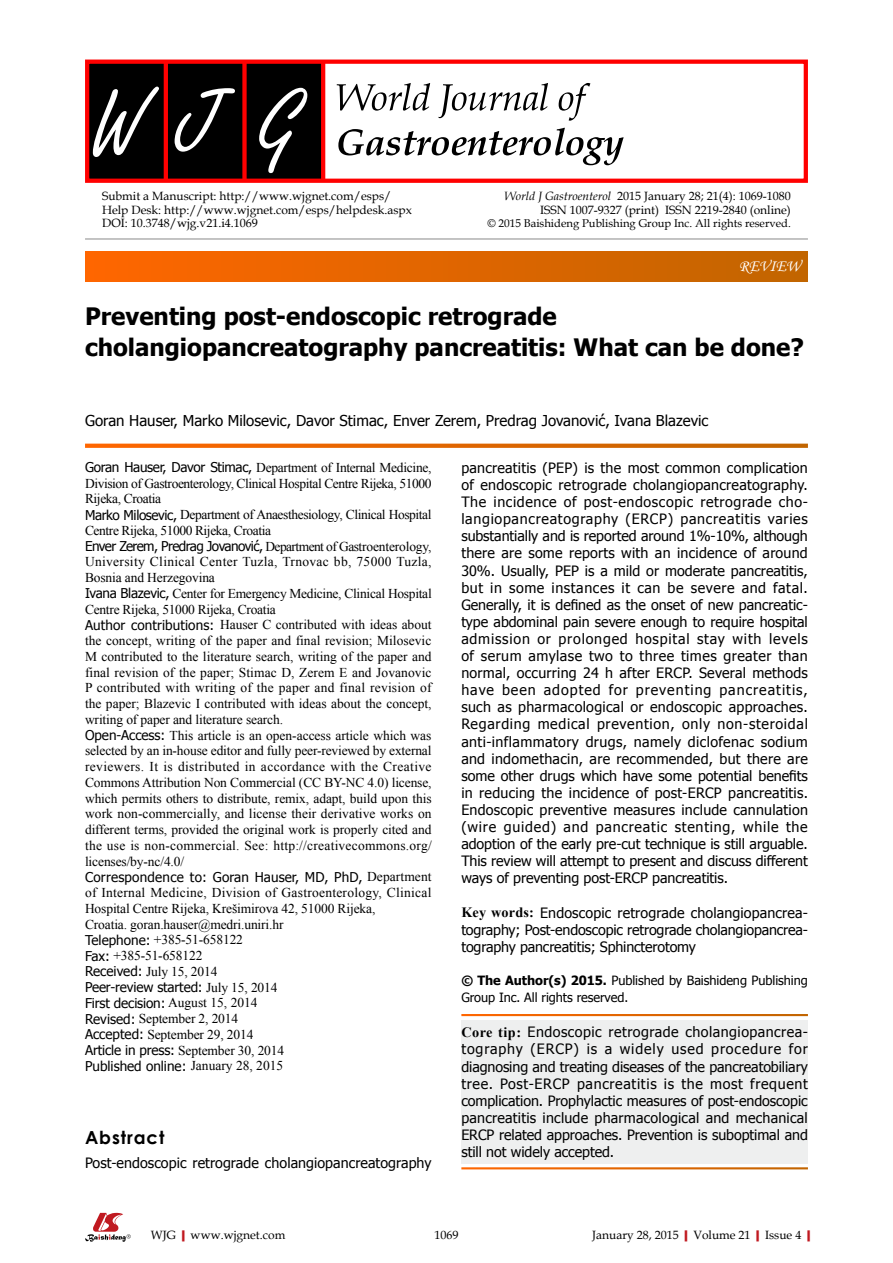
<style>
.page{position:relative;width:893px;height:1263px;background:#fff}
.page>*{position:absolute;margin:0;border:0;box-sizing:border-box;transform-origin:0 0}
.t1{font:700 24px/31.5px "Tahoma";color:#000}
.t2{font:700 18px "Century Gothic";letter-spacing:.05em;color:#000}
.t3{font:16.5px "Monotype Corsiva";color:#fff}
.t4{font:15px "Tahoma";color:#000}
.t5{font:14.25px/17.1px "Tahoma";letter-spacing:-.005em;color:#000;text-align:justify}
.t6{font:13.5px/15.8px "Times New Roman";letter-spacing:-.01em;color:#000}
.t7{font:13.5px/15.8px "Tahoma";color:#000}
.t8{font:12.75px/17.1px "Tahoma";letter-spacing:-.005em;color:#000}
.t9{font:12px/13.5px "Book Antiqua";color:#000}
.t10{font:11.25px "Book Antiqua";color:#000}
.s1{font-style:italic}
.s2{font-family:"Tahoma"}
.s3{font-family:"Times New Roman"}
.s4{font-family:"Times New Roman";font-weight:700}
.s5{font-weight:700}
.s6{font-weight:700;color:#c01920}
</style>
<div class="page">
<div style="left:461px;top:1020px;width:347px;height:143px;background:#eeefef"></div>
<hr style="left:85px;top:239px;width:723px;height:1px;background:#898989">
<div style="left:87px;top:61px;width:236px;height:121px;background:#000"></div>
<hr style="left:164px;top:61px;width:4px;height:121px;background:#f00">
<div style="left:242px;top:61px;width:5px;height:121px;background:#f00"></div>
<hr style="left:321px;top:61px;width:4px;height:121px;background:#f00">
<div style="left:85px;top:60px;width:723px;height:123px;border:4px solid #f00"></div>
<svg style="left:259px;top:88px;width:48px;height:85px"></svg>
<svg style="left:175px;top:88px;width:60px;height:64px"></svg>
<svg style="left:93px;top:87px;width:66px;height:70px"></svg>
<svg style="left:337px;top:83px;width:253px;height:38px"></svg>
<svg style="left:338px;top:128px;width:286px;height:37px"></svg>
<svg style="left:85px;top:1213px;width:46px;height:29px"></svg>
<div style="left:85px;top:252px;width:723px;height:29px;background:linear-gradient(to right,#f60,#c16500)"></div>
<svg style="left:85px;top:444px;width:723px;height:4px;background:#e16a08"></svg>
<p class="t9" style="left:102px;top:189px;width:311px">Submit a Manuscript: http://www.wjgnet.com/esps/<br>Help Desk: http://www.wjgnet.com/esps/helpdesk.aspx<br>DOI: 10.3748/wjg.v21.i4.1069</p>
<p class="t9" style="left:505px;top:189px;width:288px;text-align:right"><span class="s1">World J Gastroenterol</span> 2015 January 28; 21(4): 1069-1080<br>ISSN 1007-9327 (print) ISSN 2219-2840 (online)</p>
<p class="t10" style="left:487px;top:215px;width:305px">© 2015 Baishideng Publishing Group Inc. All rights reserved.</p>
<p class="t3" style="left:739px;top:256px;width:63px">REVIEW</p>
<h1 class="t1" style="left:85px;top:298px;width:720px">Preventing post-endoscopic retrograde cholangiopancreatography pancreatitis: What can be done?</h1>
<p class="t4" style="left:85px;top:410px;width:625px">Goran Hauser, Marko Milosevic, Davor Stimac, Enver Zerem, Predrag Jovanović, Ivana Blazevic</p>
<p class="t6" style="left:85px;top:459px;width:348px"><span class="s2">Goran Hauser, Davor Stimac,</span> Department of Internal Medicine, Division of Gastroenterology, Clinical Hospital Centre Rijeka, 51000<br>Rijeka, Croatia<br><span class="s2">Marko Milosevic,</span> Department of Anaesthesiology, Clinical Hospital Centre Rijeka, 51000 Rijeka, Croatia<br><span class="s2">Enver Zerem, Predrag Jovanović,</span> Department of Gas-troenterology, University Clinical Center Tuzla, Trnovac bb, 75000 Tuzla, Bosnia and Herzegovina<br><span class="s2">Ivana Blazevic,</span> Center for Emergency Medicine, Clinical Hospital Centre Rijeka, 51000 Rijeka, Croatia<br><span class="s2">Author contributions:</span> Hauser C contributed with ideas about the concept, writing of the paper and final revision; Milosevic M contributed to the literature search, writing of the paper and final revision of the paper; Stimac D, Zerem E and Jovanovic P contributed with writing of the paper and final revision of the paper; Blazevic I contributed with ideas about the concept, writing of paper and literature search.<br><span class="s2">Open-Access:</span> This article is an open-access article which was selected by an in-house editor and fully peer-reviewed by external reviewers. It is distributed in accordance with the Creative Commons Attribution Non Commercial (CC BY-NC 4.0) license, which permits others to distribute, remix, adapt, build upon this work non-commercially, and license their derivative works on different terms, provided the original work is properly cited and the use is non-commercial. See: http://creativecommons.org/ licenses/by-nc/4.0/</p>
<p class="t7" style="left:85px;top:868px;width:348px">Correspondence to: Goran Hauser, MD, PhD, <span class="s3">Department</span></p>
<p class="t6" style="left:85px;top:884px;width:348px">of Internal Medicine, Division of Gastroenterology, Clinical Hospital Centre Rijeka, Krešimirova 42, 51000 Rijeka,<br>Croatia. goran.hauser@medri.uniri.hr<br><span class="s2">Telephone:</span> +385-51-658122<br><span class="s2">Fax:</span> +385-51-658122<br><span class="s2">Received:</span> July 15, 2014</p>
<p class="t7" style="left:85px;top:979px;width:194px">Peer-review started: <span class="s3">July 15, 2014<br></span>First decision: <span class="s3">August 15, 2014</span></p>
<p class="t6" style="left:85px;top:1010px;width:201px"><span class="s2">Revised:</span> September 2, 2014<br><span class="s2">Accepted:</span> September 29, 2014<br><span class="s2">Article in press:</span> September 30, 2014</p>
<p class="t7" style="left:85px;top:1057px;width:200px">Published online: <span class="s3">January 28, 2015</span></p>
<p class="t5" style="left:461px;top:458px;width:348px">pancreatitis (PEP) is the most common complication of endoscopic retrograde cholangiopancreatography.<br>The incidence of post-endoscopic retrograde cho&shy;langiopancreatography (ERCP) pancreatitis varies substantially and is reported around 1%-10%, although there are some reports with an incidence of around 30%. Usually, PEP is a mild or moderate pancreatitis, but in some instances it can be severe and fatal.<br>Generally, it is defined as the onset of new pancreatic&shy;type abdominal pain severe enough to require hospital admission or prolonged hospital stay with levels of serum amylase two to three times greater than normal, occurring 24 h after ERCP. Several methods have been adopted for preventing pancreatitis, such as pharmacological or endoscopic approaches.<br>Regarding medical prevention, only non-steroidal anti-inflammatory drugs, namely diclofenac sodium and indomethacin, are recommended, but there are some other drugs which have some potential benefits in reducing the incidence of post-ERCP pancreatitis.<br>Endoscopic preventive measures include cannulation (wire guided) and pancreatic stenting, while the adoption of the early pre-cut technique is still arguable.<br>This review will attempt to present and discuss different ways of preventing post-ERCP pancreatitis.</p>
<p class="t5" style="left:461px;top:903px;width:347px"><span class="s4">Key words:</span> Endoscopic retrograde cholangiopancrea&shy;tography; Post-endoscopic retrograde cholangiopancrea&shy;tography pancreatitis; Sphincterotomy</p>
<p class="t8" style="left:461px;top:971px;width:348px"><span class="s5">© The Author(s) 2015.</span> Published by Baishideng Publishing<br>Group Inc. All rights reserved.</p>
<p class="t5" style="left:461px;top:1023px;width:348px"><span class="s4">Core tip:</span> Endoscopic retrograde cholangiopancrea&shy;tography (ERCP) is a widely used procedure for diagnosing and treating diseases of the pancreatobiliary tree. Post-ERCP pancreatitis is the most frequent complication. Prophylactic measures of post-endoscopic pancreatitis include pharmacological and mechanical ERCP related approaches. Prevention is suboptimal and still not widely accepted.</p>
<p class="t2" style="left:85px;top:1124px;width:81px">Abstract</p>
<p class="t5" style="left:85px;top:1154px;width:348px">Post-endoscopic retrograde cholangiopancreatography</p>
<p class="t9" style="left:151px;top:1227px;width:136px">WJG<span class="s6">|</span>www.wjgnet.com</p>
<p class="t9" style="left:434px;top:1227px;width:25px">1069</p>
<p class="t9" style="left:592px;top:1227px;width:225px">January 28, 2015<span class="s6">|</span>Volume 21<span class="s6">|</span>Issue 4<span class="s6">|</span></p>
</div>
